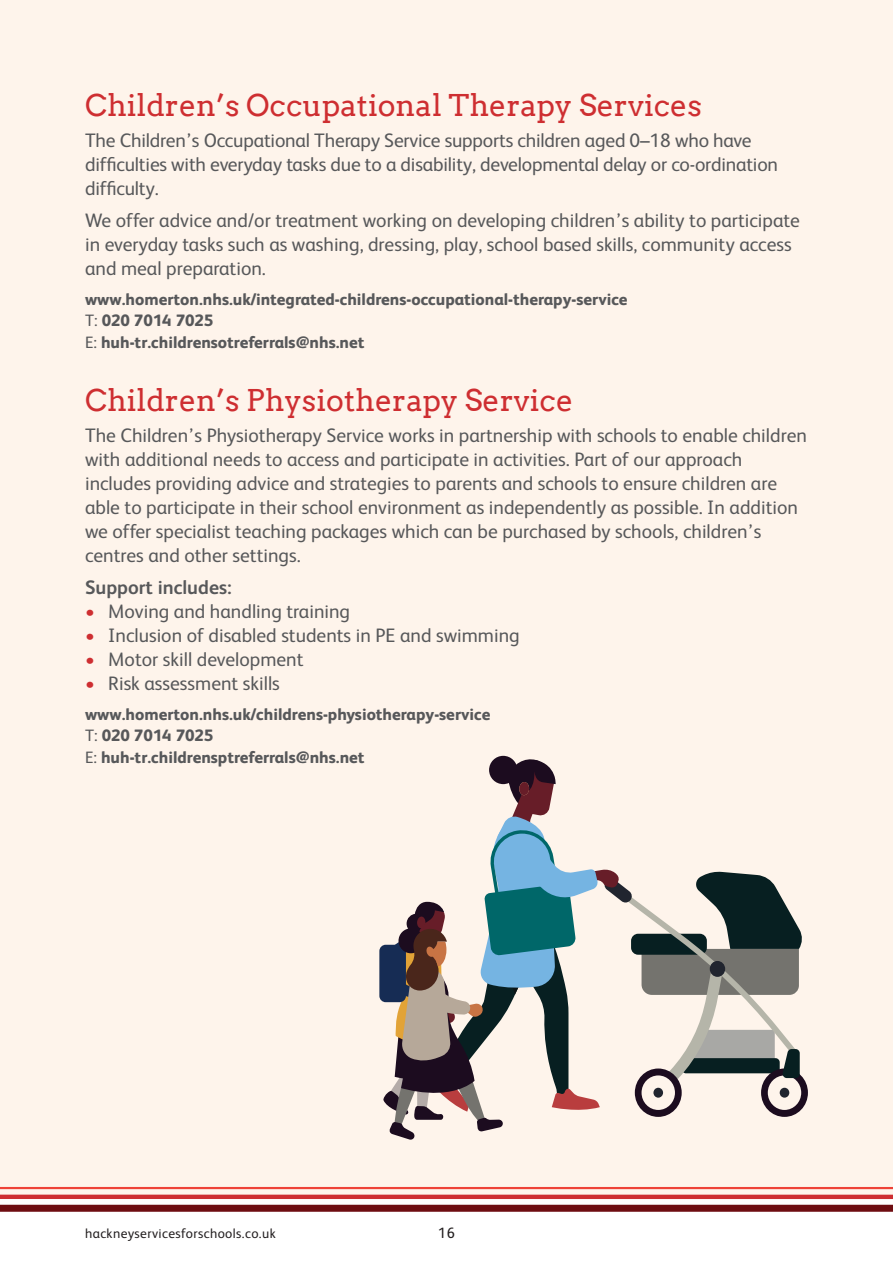
<style>
.page{position:relative;width:893px;height:1263px;background:#fff}
.page>*{position:absolute;margin:0;border:0;box-sizing:border-box;transform-origin:0 0}
.t1{font:30px "Arvo";color:#ce2e31}
.t2{font:19.5px/24px "FS Albert";color:#57585a}
.t3{font:700 19.5px "FS Albert";color:#57585a}
.t4{font:800 16.5px "FS Albert";color:#57585a}
.t5{font:15px "FS Albert";color:#231f20}
.t6{font:13.5px "FS Albert";letter-spacing:.03em;color:#231f20}
.s1{font-weight:400}
.s2{font-weight:700;color:#ce2e31}
</style>
<div class="page">
<div style="left:0;top:0;width:893px;height:1196px;background:#fef4eb"></div>
<div style="left:379px;top:945px;width:27px;height:57px;background:#162c54;border-radius:6px"></div>
<svg style="left:383px;top:757px;width:425px;height:383px"></svg>
<svg style="left:0;top:1187px;width:893px;height:25px"></svg>
<h3 class="t1" style="left:85px;top:88px;width:618px">Children’s Occupational Therapy Services</h3>
<p class="t2" style="left:85px;top:127px;width:695px">The Children’s Occupational Therapy Service supports children aged 0–18 who have difficulties with everyday tasks due to a disability, developmental delay or co-ordination difficulty.</p>
<p class="t2" style="left:85px;top:208px;width:716px">We offer advice and/or treatment working on developing children’s ability to participate in everyday tasks such as washing, dressing, play, school based skills, community access and meal preparation.</p>
<p class="t4" style="left:85px;top:287px;width:544px">www.homerton.nhs.uk/integrated-childrens-occupational-therapy-service</p>
<p class="t4" style="left:85px;top:308px;width:130px"><span class="s1">T:</span> 020 7014 7025</p>
<p class="t4" style="left:85px;top:331px;width:281px"><span class="s1">E:</span> huh-tr.childrensotreferrals@nhs.net</p>
<h3 class="t1" style="left:85px;top:382px;width:490px">Children’s Physiotherapy Service</h3>
<p class="t2" style="left:85px;top:422px;width:723px">The Children’s Physiotherapy Service works in partnership with schools to enable children with additional needs to access and participate in activities. Part of our approach includes providing advice and strategies to parents and schools to ensure children are able to participate in their school environment as independently as possible. In addition we offer specialist teaching packages which can be purchased by schools, children’s centres and other settings.</p>
<h4 class="t3" style="left:85px;top:574px;width:148px">Support includes:</h4>
<p class="t2" style="left:85px;top:598px;width:267px"><span class="s2">•</span> Moving and handling training</p>
<p class="t2" style="left:85px;top:623px;width:436px"><span class="s2">•</span> Inclusion of disabled students in PE and swimming</p>
<p class="t2" style="left:85px;top:647px;width:220px"><span class="s2">•</span> Motor skill development</p>
<p class="t2" style="left:85px;top:671px;width:196px"><span class="s2">•</span> Risk assessment skills</p>
<p class="t4" style="left:85px;top:702px;width:407px">www.homerton.nhs.uk/childrens-physiotherapy-service</p>
<p class="t4" style="left:85px;top:723px;width:130px"><span class="s1">T:</span> 020 7014 7025</p>
<p class="t4" style="left:85px;top:745px;width:281px"><span class="s1">E:</span> huh-tr.childrensptreferrals@nhs.net</p>
<p class="t6" style="left:85px;top:1225px;width:192px">hackneyservicesforschools.co.uk</p>
<p class="t5" style="left:438px;top:1223px;width:18px">16</p>
</div>
